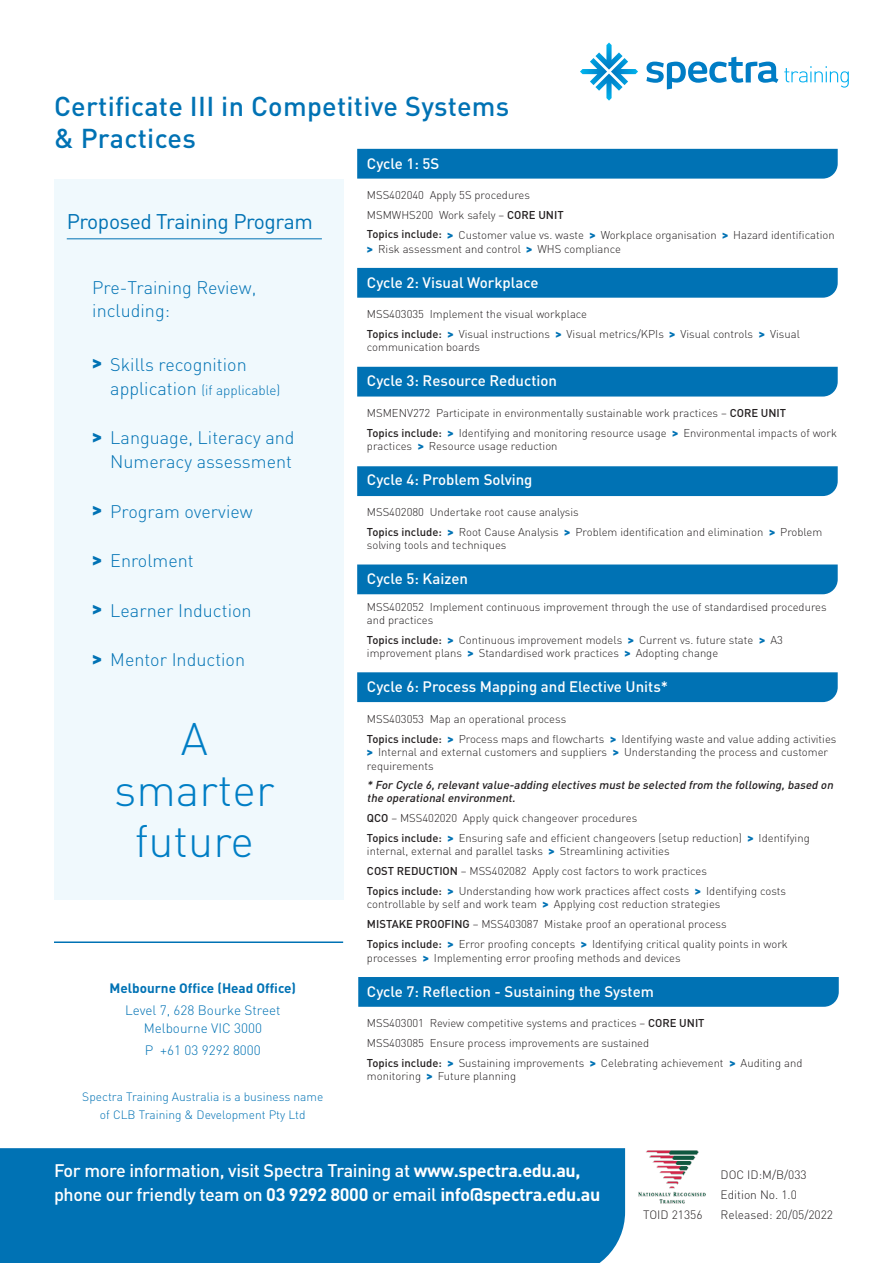
<style>
.page{position:relative;width:893px;height:1263px;background:#fff}
.page>*{position:absolute;margin:0;border:0;box-sizing:border-box;transform-origin:0 0}
.Numbers{font:300 45px/51px "DIN Pro";color:#007ec5;text-align:center}
.t1{font:500 27px/31.5px "DIN Pro";letter-spacing:.01em;color:#0072b4}
.t2{font:21px "DIN Pro";letter-spacing:-.02em;color:#0072b4}
.t3{font:300 18px/22.5px "DIN Pro";color:#0072b4}
.t4{font:500 18px/24px "DIN Pro";letter-spacing:-.02em;color:#fff}
.t5{font:500 15px "DIN Pro";color:#fff}
.t6{font:300 13.5px/18px "DIN Pro";color:#0072b4;text-align:center}
.t7{font:700 13.5px "DIN Pro";color:#0072b4}
.t8{font:300 12px/18px "DIN Pro";color:#0072b4;text-align:center}
.t9{font:300 12px "DIN Pro";color:#231f20}
.Table_Body{font:italic 500 11.4px/12.8px "DIN Pro";color:#231f20}
.Table_Body-2{font:300 11.25px/13.5px "DIN Pro";color:#231f20}
.s1{font-weight:500}
.s2{font-weight:900;color:#0072b4}
.s3{font-weight:900}
.s4{font-size:18px}
.s5{font-weight:700}
</style>
<div class="page">
<svg style="left:784px;top:66px;width:65px;height:22px"></svg>
<svg style="left:646px;top:57px;width:132px;height:32px"></svg>
<svg style="left:580px;top:43px;width:58px;height:58px"></svg>
<div style="left:0;top:1148px;width:625px;height:115px;background:#0072b4"></div>
<img style="left:638px;top:1150px;width:68px;height:53px">
<div style="left:358px;top:977px;width:481px;height:30px;background:#0072b4"></div>
<div style="left:357px;top:672px;width:481px;height:30px;background:#0072b4"></div>
<div style="left:357px;top:564px;width:481px;height:30px;background:#0072b4"></div>
<div style="left:357px;top:466px;width:481px;height:30px;background:#0072b4"></div>
<div style="left:357px;top:367px;width:481px;height:29px;background:#0072b4"></div>
<div style="left:357px;top:268px;width:481px;height:30px;background:#0072b4"></div>
<div style="left:357px;top:149px;width:481px;height:30px;background:#0072b4"></div>
<div style="left:54px;top:179px;width:289px;height:720px;background:#f0f9fd"></div>
<hr style="left:67px;top:238px;width:255px;height:1px;background:#0072b4">
<hr style="left:54px;top:941px;width:289px;height:2px;background:#0072b4">
<p class="t1" style="left:54px;top:90px;width:457px">Certificate III in Competitive Systems &amp; Practices</p>
<p class="t5" style="left:367px;top:153px;width:74px">Cycle 1: 5S</p>
<p class="Table_Body-2" style="left:367px;top:188px;width:165px">MSS402040 Apply 5S procedures</p>
<p class="Table_Body-2" style="left:367px;top:208px;width:198px">MSMWHS200 Work safely – <span class="s1">CORE UNIT</span></p>
<p class="Table_Body-2" style="left:367px;top:228px;width:469px"><span class="s1">Topics include:</span> <span class="s2">&gt;</span> Customer value vs. waste <span class="s2">&gt;</span> Workplace organisation <span class="s2">&gt;</span> Hazard identification <span class="s2">&gt;</span> Risk assessment and control <span class="s2">&gt;</span> WHS compliance</p>
<p class="t5" style="left:367px;top:272px;width:173px">Cycle 2: Visual Workplace</p>
<p class="Table_Body-2" style="left:367px;top:307px;width:222px">MSS403035 Implement the visual workplace</p>
<p class="Table_Body-2" style="left:367px;top:327px;width:434px"><span class="s1">Topics include:</span> <span class="s2">&gt;</span> Visual instructions <span class="s2">&gt;</span> Visual metrics/KPIs <span class="s2">&gt;</span> Visual controls <span class="s2">&gt;</span> Visual communication boards</p>
<p class="t5" style="left:367px;top:371px;width:192px">Cycle 3: Resource Reduction</p>
<p class="Table_Body-2" style="left:367px;top:406px;width:421px">MSMENV272 Participate in environmentally sustainable work practices – <span class="s1">CORE UNIT</span></p>
<p class="Table_Body-2" style="left:367px;top:426px;width:472px"><span class="s1">Topics include:</span> <span class="s2">&gt;</span> Identifying and monitoring resource usage <span class="s2">&gt;</span> Environmental impacts of work practices <span class="s2">&gt;</span> Resource usage reduction</p>
<p class="t5" style="left:367px;top:470px;width:167px">Cycle 4: Problem Solving</p>
<p class="Table_Body-2" style="left:367px;top:505px;width:213px">MSS402080 Undertake root cause analysis</p>
<p class="Table_Body-2" style="left:367px;top:524px;width:457px"><span class="s1">Topics include:</span> <span class="s2">&gt;</span> Root Cause Analysis <span class="s2">&gt;</span> Problem identification and elimination <span class="s2">&gt;</span> Problem solving tools and techniques</p>
<p class="t5" style="left:367px;top:569px;width:103px">Cycle 5: Kaizen</p>
<p class="Table_Body-2" style="left:367px;top:599px;width:461px">MSS402052 Implement continuous improvement through the use of standardised procedures and practices</p>
<p class="Table_Body-2" style="left:367px;top:633px;width:417px"><span class="s1">Topics include:</span> <span class="s2">&gt;</span> Continuous improvement models <span class="s2">&gt;</span> Current vs. future state <span class="s2">&gt;</span> A3 improvement plans <span class="s2">&gt;</span> Standardised work practices <span class="s2">&gt;</span> Adopting change</p>
<p class="t5" style="left:367px;top:677px;width:303px">Cycle 6: Process Mapping and Elective Units*</p>
<p class="Table_Body-2" style="left:367px;top:712px;width:201px">MSS403053 Map an operational process</p>
<p class="Table_Body-2" style="left:367px;top:731px;width:471px"><span class="s1">Topics include:</span> <span class="s2">&gt;</span> Process maps and flowcharts <span class="s2">&gt;</span> Identifying waste and value adding activities <span class="s2">&gt;</span> Internal and external customers and suppliers <span class="s2">&gt;</span> Understanding the process and customer requirements</p>
<p class="Table_Body" style="left:367px;top:778px;width:470px">* For Cycle 6,relevantvalue-adding electives mustbe selected from the following,based on the operationalenvironment.</p>
<p class="Table_Body-2" style="left:367px;top:810px;width:272px"><span class="s1">QCO</span> – MSS402020 Apply quick changeover procedures</p>
<p class="Table_Body-2" style="left:367px;top:830px;width:444px"><span class="s1">Topics include:</span> <span class="s2">&gt;</span> Ensuring safe and efficient changeovers (setup reduction) <span class="s2">&gt;</span> Identifying internal, external and parallel tasks <span class="s2">&gt;</span> Streamlining activities</p>
<p class="Table_Body-2" style="left:367px;top:864px;width:342px"><span class="s1">COST REDUCTION</span> – MSS402082 Apply cost factors to work practices</p>
<p class="Table_Body-2" style="left:367px;top:883px;width:421px"><span class="s1">Topics include:</span> <span class="s2">&gt;</span> Understanding how work practices affect costs <span class="s2">&gt;</span> Identifying costs controllable by self and work team <span class="s2">&gt;</span> Applying cost reduction strategies</p>
<p class="Table_Body-2" style="left:367px;top:917px;width:361px"><span class="s1">MISTAKE PROOFING</span> – MSS403087 Mistake proof an operational process</p>
<p class="Table_Body-2" style="left:367px;top:937px;width:422px"><span class="s1">Topics include:</span> <span class="s2">&gt;</span> Error proofing concepts <span class="s2">&gt;</span> Identifying critical quality points in work processes <span class="s2">&gt;</span> Implementing error proofing methods and devices</p>
<p class="t5" style="left:367px;top:981px;width:288px">Cycle 7: Reflection - Sustaining the System</p>
<p class="Table_Body-2" style="left:367px;top:1016px;width:339px">MSS403001 Review competitive systems and practices – <span class="s1">CORE UNIT</span></p>
<p class="Table_Body-2" style="left:367px;top:1036px;width:284px">MSS403085 Ensure process improvements are sustained</p>
<p class="Table_Body-2" style="left:367px;top:1055px;width:437px"><span class="s1">Topics include:</span> <span class="s2">&gt;</span> Sustaining improvements <span class="s2">&gt;</span> Celebrating achievement <span class="s2">&gt;</span> Auditing and monitoring <span class="s2">&gt;</span> Future planning</p>
<p class="t2" style="left:67px;top:207px;width:248px">Proposed Training Program</p>
<p class="t3" style="left:92px;top:276px;width:166px">Pre-Training Review, including:</p>
<p class="t3" style="left:92px;top:352px;width:156px"><span class="s3">&gt;</span> Skills recognition</p>
<p class="t6" style="left:110px;top:380px;width:171px"><span class="s4">application</span> (if applicable)</p>
<p class="t3" style="left:92px;top:425px;width:204px;line-height:24px;text-align:right"><span class="s3">&gt;</span> Language, Literacy and<br>Numeracy assessment</p>
<p class="t3" style="left:92px;top:499px;width:162px"><span class="s3">&gt;</span> Program overview</p>
<p class="t3" style="left:92px;top:549px;width:103px"><span class="s3">&gt;</span> Enrolment</p>
<p class="t3" style="left:92px;top:598px;width:161px"><span class="s3">&gt;</span> Learner Induction</p>
<p class="t3" style="left:92px;top:648px;width:154px"><span class="s3">&gt;</span> Mentor Induction</p>
<p class="Numbers" style="left:114px;top:711px;width:162px">A smarter future</p>
<p class="t7" style="left:109px;top:978px;width:188px">Melbourne Office (Head Office)</p>
<p class="t6" style="left:125px;top:1000px;width:157px">Level 7, 628 Bourke Street<br>Melbourne VIC 3000</p>
<p class="t6" style="left:145px;top:1041px;width:117px">P +61 03 9292 8000</p>
<p class="t8" style="left:82px;top:1087px;width:243px">Spectra Training Australia is a business name of CLB Training &amp; Development Pty Ltd</p>
<p class="t4" style="left:54px;top:1157px;width:548px">For more information, visit Spectra Training at <span class="s5">www.spectra.edu.au, </span>phone our friendly team on <span class="s5">03 9292 8000</span> or email <span class="s5">info@spectra.edu.au</span></p>
<p class="t9" style="left:720px;top:1166px;width:88px">DOC ID:M/B/033</p>
<p class="t9" style="left:720px;top:1186px;width:78px">Edition No. 1.0</p>
<p class="t9" style="left:643px;top:1206px;width:61px">TOID 21356</p>
<p class="t9" style="left:720px;top:1206px;width:114px">Released: 20/05/2022</p>
</div>
